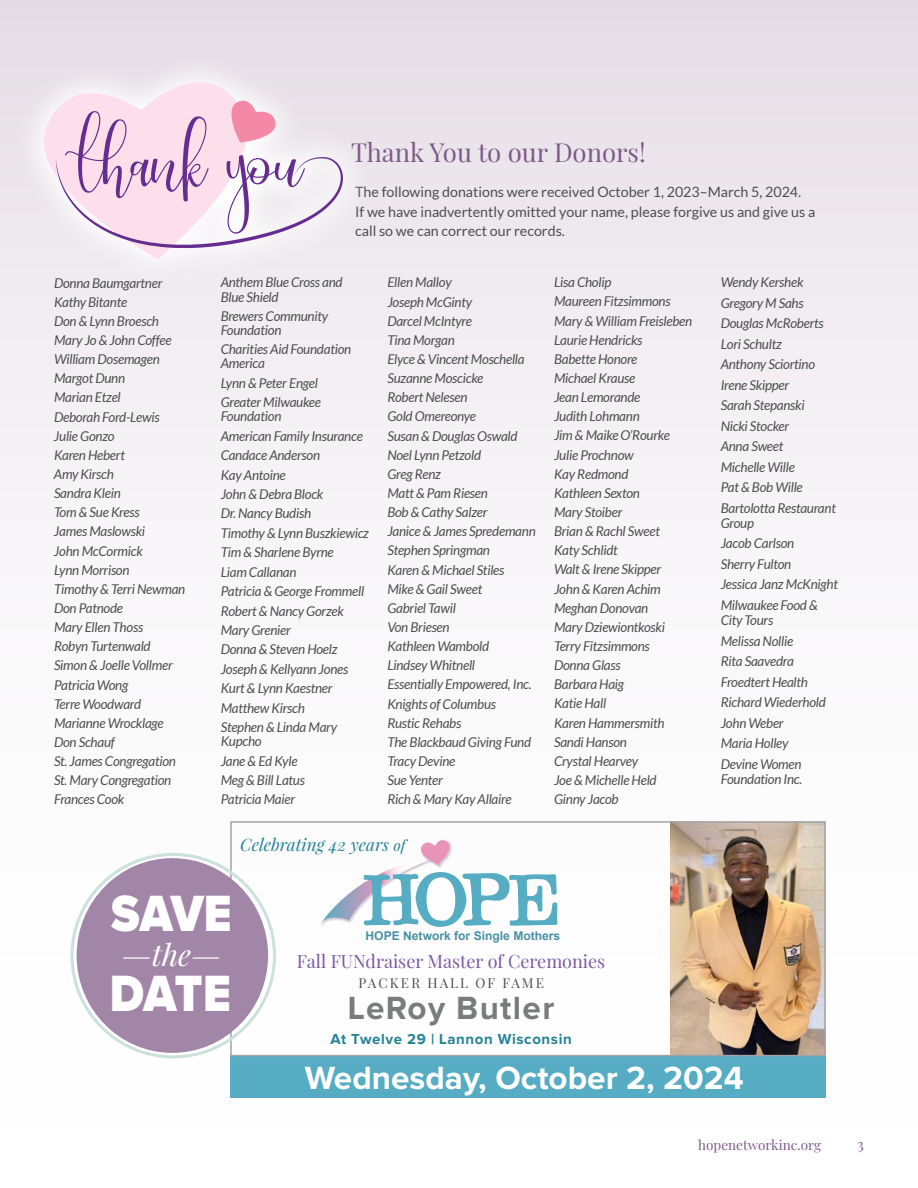
<style>
.page{position:relative;width:918px;height:1188px;background:#fff}
.page>*{position:absolute;margin:0;border:0;box-sizing:border-box;transform-origin:0 0}
.t1{font:900 52.8px/79.8px "Proxima Nova";letter-spacing:-.005em;color:#fff;scale:.88 1}
.t2{font:700 33.3px "Proxima Nova";color:#fff}
.t3{font:700 33.3px "Proxima Nova";letter-spacing:.04em;color:#797b7d}
.t4{font:25.65px "Playfair Display";color:#7e5a88}
.t5{font:18px "Playfair Display";color:#7b59a1}
.t6{font:700 15px "Proxima Nova";letter-spacing:.04em;color:#258297}
.t7{font:italic 14.7px "Playfair Display";color:#fff}
.t8{font:14.25px/19.5px "Lato";color:#4d4d4f}
.t9{font:italic 13.5px/19.2px "Lato";letter-spacing:-.02em;color:#4d4d4f}
.t10{font:13.5px "Playfair Display";color:#7e5a88}
.t11{font:13.5px "Playfair Display";letter-spacing:.155em;color:#4d4d4f}
.t12{font:700 12.15px "Arial";color:#4891a3}
.t13{font:italic 8.4px "Playfair Display";color:#258297}
.t14{font:7.35px "Playfair Display SC";color:#7e5a88}
.s1{font-size:7.5px}
</style>
<div class="page">
<div style="left:0;top:0;width:918px;height:1188px;background:linear-gradient(to bottom,#e9e2ea,#fff)"></div>
<div style="left:13px;top:51px;width:361px;height:238px;background:#efeaef"></div>
<svg style="left:21px;top:51px;width:258px;height:208px"></svg>
<svg style="left:56px;top:95px;width:287px;height:153px"></svg>
<div style="left:230px;top:1056px;width:596px;height:42px;background:#56acc2"></div>
<img style="left:671px;top:824px;width:152px;height:229px">
<div style="left:230px;top:821px;width:596px;height:235px;border:2px solid #a2a4a7"></div>
<img style="left:356px;top:921px;width:214px;height:33px">
<svg style="left:314px;top:838px;width:244px;height:95px"></svg>
<div style="left:77px;top:858px;width:191px;height:195px;background:#a186a7;border-radius:50%"></div>
<h3 class="t4" style="left:351px;top:142px;width:296px">Thank You to our Donors!</h3>
<p class="t8" style="left:355px;top:183px;width:462px">The following donations were received October 1, 2023–March 5, 2024.<br>If we have inadvertently omitted your name, please forgive us and give us a call so we can correct our records.</p>
<p class="t9" style="left:54px;top:274px;width:133px">Donna Baumgartner<br>Kathy Bitante<br>Don &amp; Lynn Broesch<br>Mary Jo &amp; John Coffee<br>William Dosemagen<br>Margot Dunn<br>Marian Etzel<br>Deborah Ford-Lewis<br>Julie Gonzo<br>Karen Hebert<br>Amy Kirsch<br>Sandra Klein<br>Tom &amp; Sue Kress<br>James Maslowski<br>John McCormick<br>Lynn Morrison<br>Timothy &amp; Terri Newman<br>Don Patnode<br>Mary Ellen Thoss<br>Robyn Turtenwald<br>Simon &amp; Joelle Vollmer<br>Patricia Wong<br>Terre Woodward<br>Marianne Wrocklage<br>Don Schauf<br>St. James Congregation<br>St. Mary Congregation<br>Frances Cook</p>
<p class="t9" style="left:221px;top:277px;width:124px;line-height:14.1px">Anthem Blue Cross and<br>Blue Shield</p>
<p class="t9" style="left:221px;top:310px;width:109px;line-height:14.1px">Brewers Community<br>Foundation</p>
<p class="t9" style="left:221px;top:344px;width:132px;line-height:14.1px">Charities Aid Foundation<br>America</p>
<p class="t9" style="left:221px;top:374px;width:102px">Lynn &amp; Peter Engel<br>Greater Milwaukee</p>
<p class="t9" style="left:221px;top:408px;width:150px">Foundation<br>American Family Insurance<br>Candace Anderson<br>Kay Antoine<br>John &amp; Debra Block<br>Dr. Nancy Budish<br>Timothy &amp; Lynn Buszkiewicz<br>Tim &amp; Sharlene Byrne<br>Liam Callanan<br>Patricia &amp; George Frommell<br>Robert &amp; Nancy Gorzek<br>Mary Grenier<br>Donna &amp; Steven Hoelz<br>Joseph &amp; Kellyann Jones<br>Kurt &amp; Lynn Kaestner<br>Matthew Kirsch<br>Stephen &amp; Linda Mary</p>
<p class="t9" style="left:221px;top:733px;width:86px">Kupcho<br>Jane &amp; Ed Kyle<br>Meg &amp; Bill Latus<br>Patricia Maier</p>
<p class="t9" style="left:387px;top:274px;width:150px">Ellen Malloy<br>Joseph McGinty<br>Darcel McIntyre<br>Tina Morgan<br>Elyce &amp; Vincent Moschella<br>Suzanne Moscicke<br>Robert Nelesen<br>Gold Omereonye<br>Susan &amp; Douglas Oswald<br>Noel Lynn Petzold<br>Greg Renz<br>Matt &amp; Pam Riesen<br>Bob &amp; Cathy Salzer<br>Janice &amp; James Spredemann<br>Stephen Springman<br>Karen &amp; Michael Stiles<br>Mike &amp; Gail Sweet<br>Gabriel Tawil<br>Von Briesen<br>Kathleen Wambold<br>Lindsey Whitnell<br>Essentially Empowered, Inc.<br>Knights of Columbus<br>Rustic Rehabs<br>The Blackbaud Giving Fund<br>Tracy Devine<br>Sue Yenter<br>Rich &amp; Mary Kay Allaire</p>
<p class="t9" style="left:554px;top:274px;width:140px">Lisa Cholip<br>Maureen Fitzsimmons<br>Mary &amp; William Freisleben<br>Laurie Hendricks<br>Babette Honore<br>Michael Krause<br>Jean Lemorande<br>Judith Lohmann<br>Jim &amp; Maike O’Rourke<br>Julie Prochnow<br>Kay Redmond<br>Kathleen Sexton<br>Mary Stoiber<br>Brian &amp; Rachl Sweet<br>Katy Schlidt<br>Walt &amp; Irene Skipper<br>John &amp; Karen Achim<br>Meghan Donovan<br>Mary Dziewiontkoski<br>Terry Fitzsimmons<br>Donna Glass<br>Barbara Haig<br>Katie Hall<br>Karen Hammersmith<br>Sandi Hanson<br>Crystal Hearvey<br>Joe &amp; Michelle Held<br>Ginny Jacob</p>
<p class="t9" style="left:721px;top:273px;width:117px;line-height:20.5px">Wendy Kershek<br>Gregory M Sahs<br>Douglas McRoberts<br>Lori Schultz<br>Anthony Sciortino<br>Irene Skipper<br>Sarah Stepanski<br>Nicki Stocker<br>Anna Sweet<br>Michelle Wille<br>Pat &amp; Bob Wille<br>Bartolotta Restaurant</p>
<p class="t9" style="left:721px;top:514px;width:119px;line-height:20.5px">Group<br>Jacob Carlson<br>Sherry Fulton<br>Jessica Janz McKnight<br>Milwaukee Food &amp;</p>
<p class="t9" style="left:721px;top:611px;width:107px;line-height:20.5px">City Tours<br>Melissa Nollie<br>Rita Saavedra<br>Froedtert Health<br>Richard Wiederhold<br>John Weber<br>Maria Holley<br>Devine Women</p>
<p class="t9" style="left:721px;top:770px;width:83px">Foundation Inc.</p>
<p class="t13" style="left:240px;top:843px;width:167px">Celebrating 42 years <span class="s1">of</span></p>
<h1 class="t1" style="left:110px;top:874px;width:140px">SAVE<br>DATE</h1>
<p class="t7" style="left:122px;top:952px;width:101px">—the—</p>
<p class="t12" style="left:366px;top:931px;width:196px">HOPE Network for Single Mothers</p>
<h3 class="t5" style="left:297px;top:954px;width:310px">Fall FUNdraiser Master of Ceremonies</h3>
<p class="t11" style="left:358px;top:977px;width:187px">PACKER HALL OF FAME</p>
<h2 class="t3" style="left:348px;top:994px;width:208px">LeRoy Butler</h2>
<p class="t6" style="left:331px;top:1033px;width:243px">At Twelve 29 | Lannon Wisconsin</p>
<h2 class="t2" style="left:305px;top:1063px;width:440px">Wednesday, October 2, 2024</h2>
<p class="t10" style="left:698px;top:1140px;width:125px">hopenetworkinc.org</p>
<p class="t14" style="left:857px;top:1143px;width:8px">3</p>
</div>
